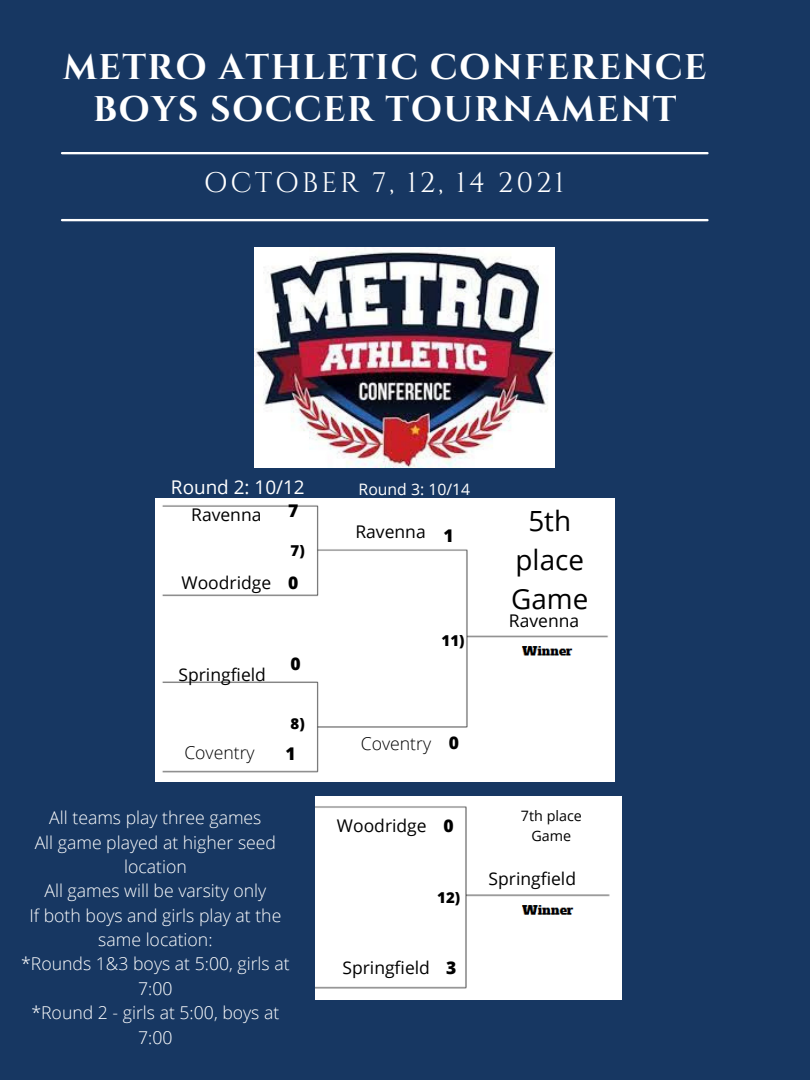
<style>
.page{position:relative;width:810px;height:1080px;background:#173762}
.page>*{position:absolute;margin:0;border:0;box-sizing:border-box;transform-origin:0 0}
.t1{font:700 35.62px/41.8px "Cinzel";letter-spacing:.04em;color:#fff;text-align:center}
.t2{font:28.31px "Cinzel";letter-spacing:.1em;color:#fff}
.t3{font:27.81px/38.9px "Open Sans";color:#000;text-align:center}
.t4{font:18.94px "Open Sans";color:#fff}
.t5{font:300 17.69px/24.4px "Open Sans";color:#fff;text-align:center}
.t6{font:300 17.69px "Open Sans";color:#000}
.t7{font:17.5px "Open Sans";color:#000}
.t8{font:800 17.5px "Open Sans";color:#000}
.t9{font:15.81px "Open Sans";color:#fff}
.t10{font:800 15px "Open Sans";color:#000}
.t11{font:14.31px/19.7px "Open Sans";color:#000;text-align:center}
</style>
<div class="page">
<hr style="left:62px;top:152px;width:646px;height:2px;background:#fff">
<hr style="left:62px;top:219px;width:646px;height:2px;background:#fff">
<img style="left:255px;top:248px;width:299px;height:220px">
<div style="left:155px;top:498px;width:459px;height:284px;background:#fff"></div>
<div style="left:315px;top:797px;width:306px;height:202px;background:#fff"></div>
<p class="t1" style="left:63px;top:47px;width:645px">METRO ATHLETIC CONFERENCE<br>BOYS SOCCER TOURNAMENT</p>
<p class="t2" style="left:204px;top:165px;width:362px">OCTOBER 7, 12, 14 2021</p>
<p class="t4" style="left:171px;top:474px;width:135px">Round 2: 10/12</p>
<p class="t9" style="left:359px;top:478px;width:113px">Round 3: 10/14</p>
<p class="t7" style="left:191px;top:502px;width:72px">Ravenna</p>
<p class="t7" style="left:181px;top:571px;width:91px">Woodridge</p>
<p class="t8" style="left:288px;top:499px;width:12px">7</p>
<p class="t10" style="left:291px;top:540px;width:16px">7)</p>
<p class="t8" style="left:288px;top:571px;width:12px">0</p>
<p class="t7" style="left:178px;top:662px;width:89px">Springfield</p>
<p class="t6" style="left:184px;top:740px;width:72px">Coventry</p>
<p class="t8" style="left:291px;top:651px;width:12px">0</p>
<p class="t10" style="left:291px;top:713px;width:16px">8)</p>
<p class="t8" style="left:285px;top:742px;width:12px">1</p>
<p class="t5" style="left:49px;top:805px;width:214px">All teams play three games</p>
<p class="t5" style="left:35px;top:830px;width:243px">All game played at higher seed location</p>
<p class="t5" style="left:44px;top:878px;width:223px">All games will be varsity only</p>
<p class="t5" style="left:29px;top:903px;width:253px">If both boys and girls play at the same location:</p>
<p class="t5" style="left:21px;top:951px;width:270px">*Rounds 1&amp;3 boys at 5:00, girls at<br>7:00</p>
<p class="t5" style="left:31px;top:1000px;width:249px">*Round 2 - girls at 5:00, boys at<br>7:00</p>
<p class="t7" style="left:355px;top:519px;width:72px">Ravenna</p>
<p class="t8" style="left:444px;top:523px;width:12px">1</p>
<p class="t10" style="left:442px;top:630px;width:24px">11)</p>
<p class="t6" style="left:361px;top:731px;width:72px">Coventry</p>
<p class="t8" style="left:449px;top:730px;width:12px">0</p>
<p class="t7" style="left:337px;top:813px;width:91px">Woodridge</p>
<p class="t8" style="left:443px;top:813px;width:12px">0</p>
<p class="t10" style="left:437px;top:887px;width:24px">12)</p>
<p class="t7" style="left:342px;top:955px;width:89px">Springfield</p>
<p class="t8" style="left:446px;top:955px;width:12px">3</p>
<p class="t3" style="left:511px;top:501px;width:79px">5th place<br>Game</p>
<p class="t7" style="left:509px;top:609px;width:72px">Ravenna</p>
<p class="t11" style="left:521px;top:806px;width:62px">7th place<br>Game</p>
<p class="t7" style="left:489px;top:866px;width:89px">Springfield</p>
</div>
